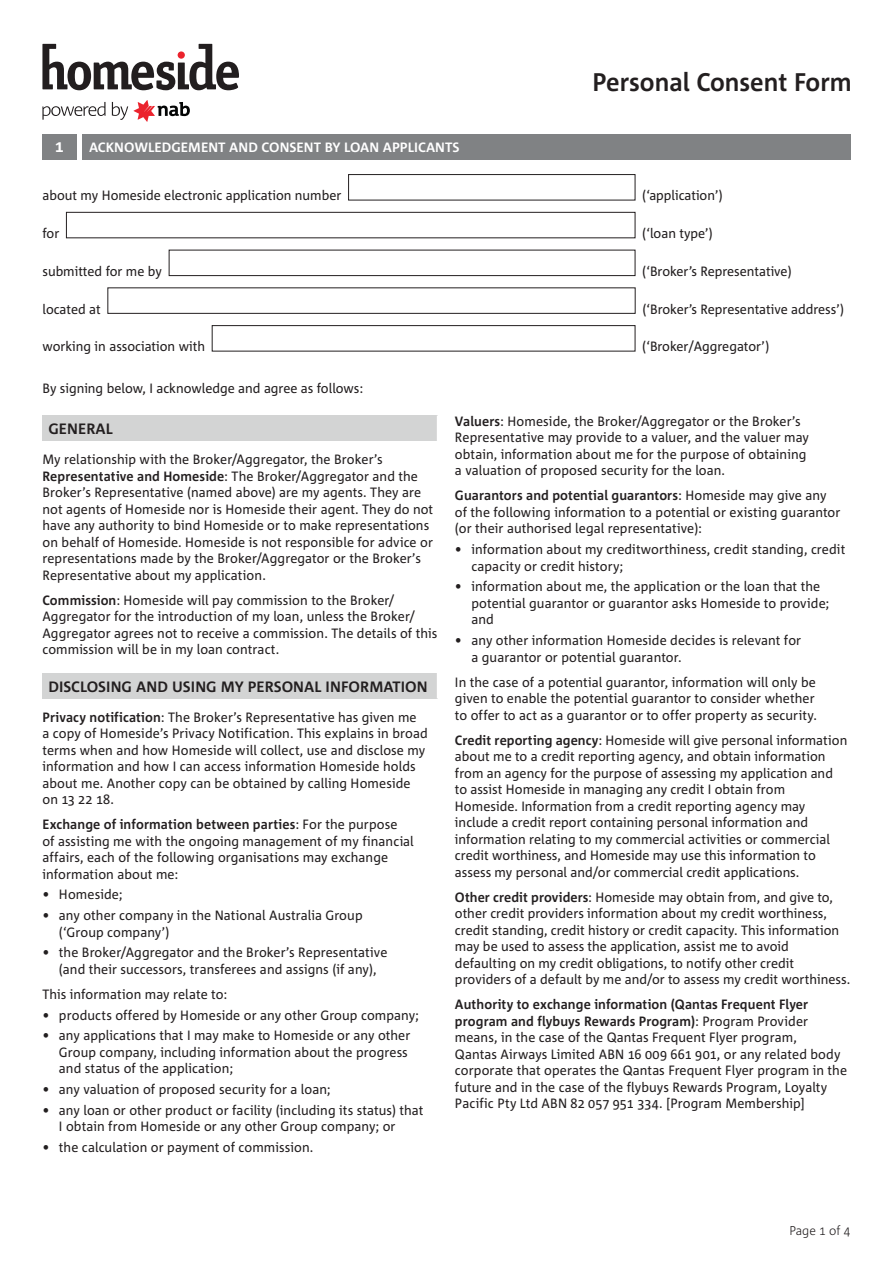
<style>
.page{position:relative;width:893px;height:1263px;background:#fff}
.page>*{position:absolute;margin:0;border:0;box-sizing:border-box;transform-origin:0 0}
.t1{font:700 25.5px "Corpid";color:#231f20;scale:.95 1}
.t2{font:700 16.5px "Corpid";color:#fff}
.t3{font:700 15px "Corpid";color:#231f20}
.t4{font:13.5px/16.5px "Corpid";letter-spacing:.005em;color:#231f20;scale:.95 1}
.t5{font:700 13.5px "Corpid";color:#fff}
.t6{font:300 12.75px "Corpid";color:#231f20;scale:.95 1}
.s1{font-weight:700}
</style>
<div class="page">
<svg style="left:42px;top:44px;width:197px;height:46px"></svg>
<div style="left:178px;top:51px;width:7px;height:8px;background:#eb232d;border-radius:50%"></div>
<svg style="left:42px;top:102px;width:63px;height:18px"></svg>
<svg style="left:112px;top:102px;width:16px;height:18px"></svg>
<svg style="left:134px;top:100px;width:56px;height:22px"></svg>
<div style="left:42px;top:134px;width:34px;height:26px;background:#808284"></div>
<div style="left:82px;top:134px;width:768px;height:26px;background:#808284"></div>
<div style="left:348px;top:174px;width:287px;height:26px;border:1px solid #231f20"></div>
<div style="left:66px;top:212px;width:569px;height:26px;border:1px solid #231f20"></div>
<div style="left:169px;top:250px;width:466px;height:26px;border:1px solid #231f20"></div>
<div style="left:108px;top:288px;width:527px;height:26px;border:1px solid #231f20"></div>
<div style="left:212px;top:325px;width:423px;height:26px;border:1px solid #231f20"></div>
<div style="left:42px;top:415px;width:396px;height:26px;background:#d3d4d4"></div>
<hr style="left:437px;top:415px;width:2px;height:26px;background:#fff">
<div style="left:42px;top:673px;width:396px;height:26px;background:#d3d4d4"></div>
<hr style="left:437px;top:673px;width:2px;height:26px;background:#fff">
<h1 class="t1" style="left:592px;top:71px;width:275px">Personal Consent Form</h1>
<p class="t2" style="left:55px;top:139px;width:11px">1</p>
<p class="t5" style="left:89px;top:141px;width:372px">ACKNOWLEDGEMENT AND CONSENT BY LOAN APPLICANTS</p>
<p class="t4" style="left:42px;top:188px;width:316px">about my Homeside electronic application number</p>
<p class="t4" style="left:642px;top:188px;width:86px">(‘application’)</p>
<p class="t4" style="left:42px;top:226px;width:19px">for</p>
<p class="t4" style="left:642px;top:226px;width:76px">(‘loan type’)</p>
<p class="t4" style="left:42px;top:263px;width:127px">submitted for me by</p>
<p class="t4" style="left:642px;top:263px;width:159px">(‘Broker’s Representative)</p>
<p class="t4" style="left:42px;top:301px;width:63px">located at</p>
<p class="t4" style="left:642px;top:301px;width:214px">(‘Broker’s Representative address’)</p>
<p class="t4" style="left:42px;top:339px;width:173px">working in association with</p>
<p class="t4" style="left:642px;top:339px;width:135px">(‘Broker/Aggregator’)</p>
<p class="t4" style="left:42px;top:381px;width:339px">By signing below, I acknowledge and agree as follows:</p>
<p class="t3" style="left:48px;top:422px;width:66px">GENERAL</p>
<p class="t4" style="left:42px;top:452px;width:413px">My relationship with the Broker/Aggregator, the Broker’s <span class="s1">Representative and Homeside</span>: The Broker/Aggregator and the Broker’s Representative (named above) are my agents. They are not agents of Homeside nor is Homeside their agent. They do not have any authority to bind Homeside or to make representations on behalf of Homeside. Homeside is not responsible for advice or representations made by the Broker/Aggregator or the Broker’s Representative about my application.</p>
<p class="t4" style="left:42px;top:592px;width:417px"><span class="s1">Commission</span>: Homeside will pay commission to the Broker/ Aggregator for the introduction of my loan, unless the Broker/ Aggregator agrees not to receive a commission. The details of this commission will be in my loan contract.</p>
<p class="t3" style="left:48px;top:680px;width:381px">DISCLOSING AND USING MY PERSONAL INFORMATION</p>
<p class="t4" style="left:42px;top:709px;width:407px"><span class="s1">Privacy notification</span>: The Broker’s Representative has given me<br>a copy of Homeside’s Privacy Notification. This explains in broad terms when and how Homeside will collect, use and disclose my information and how I can access information Homeside holds about me. Another copy can be obtained by calling Homeside on 13 22 18.</p>
<p class="t4" style="left:42px;top:817px;width:392px"><span class="s1">Exchange of information between parties</span>: For the purpose<br>of assisting me with the ongoing management of my financial affairs, each of the following organisations may exchange information about me:</p>
<p class="t4" style="left:42px;top:887px;width:86px">• Homeside;</p>
<p class="t4" style="left:59px;top:908px;width:321px;text-indent:-17px">• any other company in the National Australia Group (‘Group company’)</p>
<p class="t4" style="left:42px;top:945px;width:365px;text-align:center">• the Broker/Aggregator and the Broker’s Representative (and their successors, transferees and assigns (if any),</p>
<p class="t4" style="left:42px;top:987px;width:196px">This information may relate to:</p>
<p class="t4" style="left:42px;top:1007px;width:398px">• products offered by Homeside or any other Group company;</p>
<p class="t4" style="left:59px;top:1028px;width:371px;text-indent:-17px">• any applications that I may make to Homeside or any other<br>Group company, including information about the progress and status of the application;</p>
<p class="t4" style="left:42px;top:1082px;width:305px">• any valuation of proposed security for a loan;</p>
<p class="t4" style="left:59px;top:1103px;width:385px;text-indent:-17px">• any loan or other product or facility (including its status) that<br>I obtain from Homeside or any other Group company; or</p>
<p class="t4" style="left:42px;top:1140px;width:287px">• the calculation or payment of commission.</p>
<p class="t4" style="left:455px;top:414px;width:374px"><span class="s1">Valuers</span>: Homeside, the Broker/Aggregator or the Broker’s Representative may provide to a valuer, and the valuer may obtain, information about me for the purpose of obtaining a valuation of proposed security for the loan.</p>
<p class="t4" style="left:455px;top:488px;width:407px"><span class="s1">Guarantors and potential guarantors</span>: Homeside may give any of the following information to a potential or existing guarantor (or their authorised legal representative):</p>
<p class="t4" style="left:471px;top:542px;width:395px;text-indent:-17px">• information about my creditworthiness, credit standing, credit capacity or credit history;</p>
<p class="t4" style="left:471px;top:579px;width:378px;text-indent:-17px">• information about me, the application or the loan that the potential guarantor or guarantor asks Homeside to provide; and</p>
<p class="t4" style="left:471px;top:633px;width:349px;text-indent:-17px">• any other information Homeside decides is relevant for a guarantor or potential guarantor.</p>
<p class="t4" style="left:455px;top:674px;width:383px">In the case of a potential guarantor, information will only be given to enable the potential guarantor to consider whether to offer to act as a guarantor or to offer property as security.</p>
<p class="t4" style="left:455px;top:732px;width:414px"><span class="s1">Credit reporting agency</span>: Homeside will give personal information about me to a credit reporting agency, and obtain information from an agency for the purpose of assessing my application and to assist Homeside in managing any credit I obtain from Homeside. Information from a credit reporting agency may include a credit report containing personal information and information relating to my commercial activities or commercial credit worthiness, and Homeside may use this information to assess my personal and/or commercial credit applications.</p>
<p class="t4" style="left:455px;top:889px;width:418px"><span class="s1">Other credit providers</span>: Homeside may obtain from, and give to, other credit providers information about my credit worthiness, credit standing, credit history or credit capacity. This information may be used to assess the application, assist me to avoid defaulting on my credit obligations, to notify other credit providers of a default by me and/or to assess my credit worthiness.</p>
<p class="t4" style="left:455px;top:997px;width:414px"><span class="s1">Authority to exchange information (Qantas Frequent Flyer program and flybuys Rewards Program)</span>: Program Provider means, in the case of the Qantas Frequent Flyer program,<br>Qantas Airways Limited ABN 16 009 661 901, or any related body corporate that operates the Qantas Frequent Flyer program in the future and in the case of the flybuys Rewards Program, Loyalty Pacific Pty Ltd ABN 82 057 951 334. [Program Membership]</p>
<p class="t6" style="left:789px;top:1225px;width:66px">Page 1 of 4</p>
</div>
